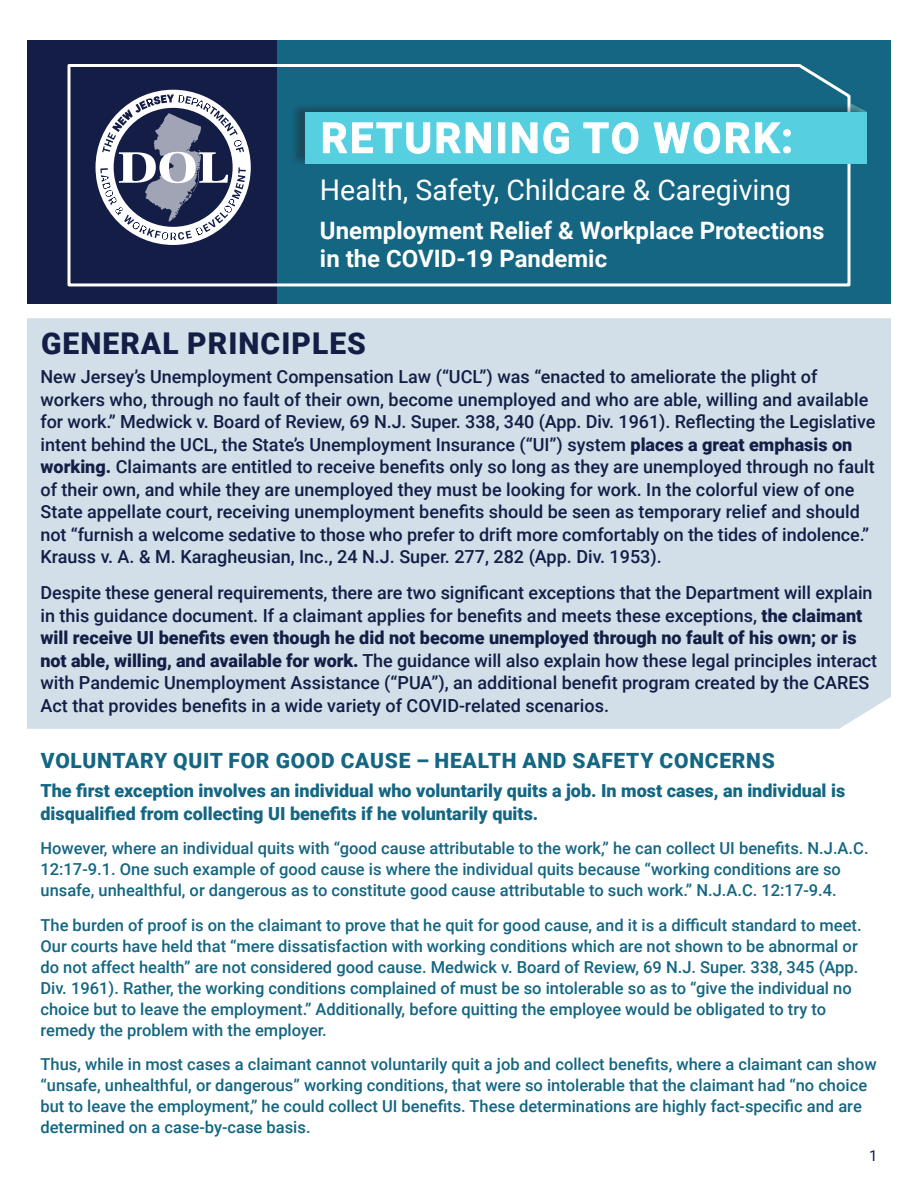
<style>
.page{position:relative;width:918px;height:1188px;background:#fff}
.page>*{position:absolute;margin:0;border:0;box-sizing:border-box;transform-origin:0 0}
.t1{font:700 42px "Roboto";letter-spacing:.055em;color:#fff}
.t2{font:900 30px "Roboto";letter-spacing:.035em;color:#131d46}
.t3{font:28.5px "Roboto";color:#fff}
.t4{font:700 24px/28.8px "Roboto";color:#fff}
.t5{font:900 21px "Roboto";letter-spacing:.035em;color:#146682}
.t6{font:500 18px/22.5px "Roboto";color:#131d46}
.t7{font:900 18px/22.5px "Roboto";color:#146682}
.t8{font:500 16.5px/21px "Roboto";color:#146682}
.t9{font:15px "Roboto";color:#131d46}
.s1{font-weight:900}
</style>
<div class="page">
<div style="left:27px;top:318px;width:864px;height:411px;background:#d2dfe8"></div>
<div style="left:277px;top:40px;width:614px;height:264px;background:#146682"></div>
<div style="left:27px;top:40px;width:250px;height:264px;background:#131d46"></div>
<svg style="left:67px;top:64px;width:784px;height:223px"></svg>
<div style="left:290px;top:103px;width:574px;height:63px;background:#231f20;opacity:.39"></div>
<div style="left:306px;top:112px;width:561px;height:51px;background:#56d0e0"></div>
<svg style="left:323px;top:122px;width:168px;height:32px"></svg>
<div style="left:498px;top:122px;width:7px;height:31px;border:1px solid #fff"></div>
<svg style="left:512px;top:122px;width:57px;height:32px"></svg>
<svg style="left:583px;top:122px;width:56px;height:32px"></svg>
<svg style="left:653px;top:122px;width:67px;height:32px"></svg>
<svg style="left:726px;top:122px;width:65px;height:32px"></svg>
<p class="t1" style="left:321px;top:108px;width:474px">RETURNING TO WORK:</p>
<p class="t3" style="left:320px;top:170px;width:473px">Health, Safety, Childcare &amp; Caregiving</p>
<p class="t4" style="left:320px;top:215px;width:506px">Unemployment Relief &amp; Workplace Protections in the COVID-19 Pandemic</p>
<p class="t2" style="left:41px;top:322px;width:326px">GENERAL PRINCIPLES</p>
<p class="t6" style="left:40px;top:365px;width:836px">New Jersey’s Unemployment Compensation Law (“UCL”) was “enacted to ameliorate the plight of workers who, through no fault of their own, become unemployed and who are able, willing and available for work.” Medwick v. Board of Review, 69 N.J. Super. 338, 340 (App. Div. 1961). Reflecting the Legislative intent behind the UCL, the State’s Unemployment Insurance (“UI”) system <span class="s1">places a great emphasis on working.</span> Claimants are entitled to receive benefits only so long as they are unemployed through no fault of their own, and while they are unemployed they must be looking for work. In the colorful view of one State appellate court, receiving unemployment benefits should be seen as temporary relief and should not “furnish a welcome sedative to those who prefer to drift more comfortably on the tides of indolence.” Krauss v. A. &amp; M. Karagheusian, Inc., 24 N.J. Super. 277, 282 (App. Div. 1953).</p>
<p class="t6" style="left:40px;top:581px;width:838px">Despite these general requirements, there are two significant exceptions that the Department will explain in this guidance document. If a claimant applies for benefits and meets these exceptions, <span class="s1">the claimant will receive UI benefits even though he did not become unemployed through no fault of his own; or is not able, willing, and available for work.</span> The guidance will also explain how these legal principles interact with Pandemic Unemployment Assistance (“PUA”), an additional benefit program created by the CARES Act that provides benefits in a wide variety of COVID-related scenarios.</p>
<p class="t5" style="left:41px;top:746px;width:736px">VOLUNTARY QUIT FOR GOOD CAUSE – HEALTH AND SAFETY CONCERNS</p>
<p class="t7" style="left:40px;top:779px;width:806px">The first exception involves an individual who voluntarily quits a job. In most cases, an individual is disqualified from collecting UI benefits if he voluntarily quits.</p>
<p class="t8" style="left:40px;top:837px;width:830px">However, where an individual quits with “good cause attributable to the work,” he can collect UI benefits. N.J.A.C.<br>12:17-9.1. One such example of good cause is where the individual quits because “working conditions are so unsafe, unhealthful, or dangerous as to constitute good cause attributable to such work.” N.J.A.C. 12:17-9.4.</p>
<p class="t8" style="left:40px;top:914px;width:823px">The burden of proof is on the claimant to prove that he quit for good cause, and it is a difficult standard to meet.<br>Our courts have held that “mere dissatisfaction with working conditions which are not shown to be abnormal or do not affect health” are not considered good cause. Medwick v. Board of Review, 69 N.J. Super. 338, 345 (App.<br>Div. 1961). Rather, the working conditions complained of must be so intolerable so as to “give the individual no choice but to leave the employment.” Additionally, before quitting the employee would be obligated to try to remedy the problem with the employer.</p>
<p class="t8" style="left:40px;top:1053px;width:838px">Thus, while in most cases a claimant cannot voluntarily quit a job and collect benefits, where a claimant can show “unsafe, unhealthful, or dangerous” working conditions, that were so intolerable that the claimant had “no choice but to leave the employment,” he could collect UI benefits. These determinations are highly fact-specific and are determined on a case-by-case basis.</p>
<p class="t9" style="left:869px;top:1145px;width:10px">1</p>
</div>
